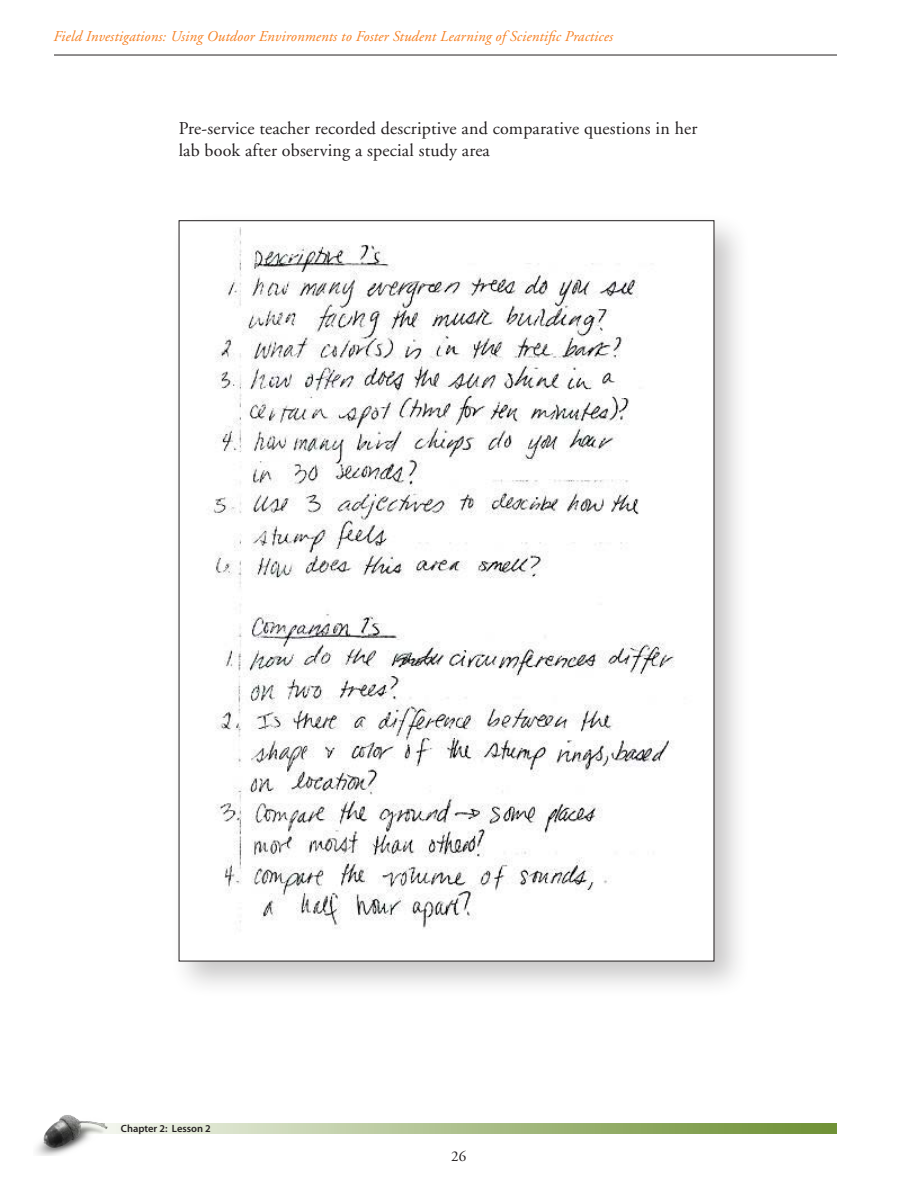
<style>
.page{position:relative;width:918px;height:1188px;background:#fff}
.page>*{position:absolute;margin:0;border:0;box-sizing:border-box;transform-origin:0 0}
._1st_Paragraph_Body{font:18px/21.6px "Adobe Garamond";letter-spacing:.01em;color:#231f20}
.t1{font:italic 15px "Adobe Garamond";letter-spacing:.01em;color:#f57f21}
.t2{font:15px "Adobe Garamond";color:#231f20}
.Subhead_B{font:600 10.5px "Myriad Pro";color:#231f20}
</style>
<div class="page">
<img style="left:36px;top:1115px;width:81px;height:40px">
<svg style="left:54px;top:1124px;width:783px;height:10px;background:#acbe8d"></svg>
<hr style="left:54px;top:55px;width:783px;height:1px;background:#231f20">
<div style="left:170px;top:212px;width:581px;height:787px;background:#231f20;opacity:.25"></div>
<div style="left:179px;top:221px;width:535px;height:740px;background:#fff"></div>
<img style="left:213px;top:227px;width:462px;height:701px">
<p class="t1" style="left:53px;top:28px;width:561px">Field Investigations: Using Outdoor Environments to Foster Student Learning of Scientific Practices</p>
<p class="_1st_Paragraph_Body" style="left:179px;top:118px;width:520px">Pre-service teacher recorded descriptive and comparative questions in her lab book after observing a special study area</p>
<p class="Subhead_B" style="left:121px;top:1122px;width:91px">Chapter 2: Lesson 2</p>
<p class="t2" style="left:451px;top:1148px;width:17px">26</p>
</div>
